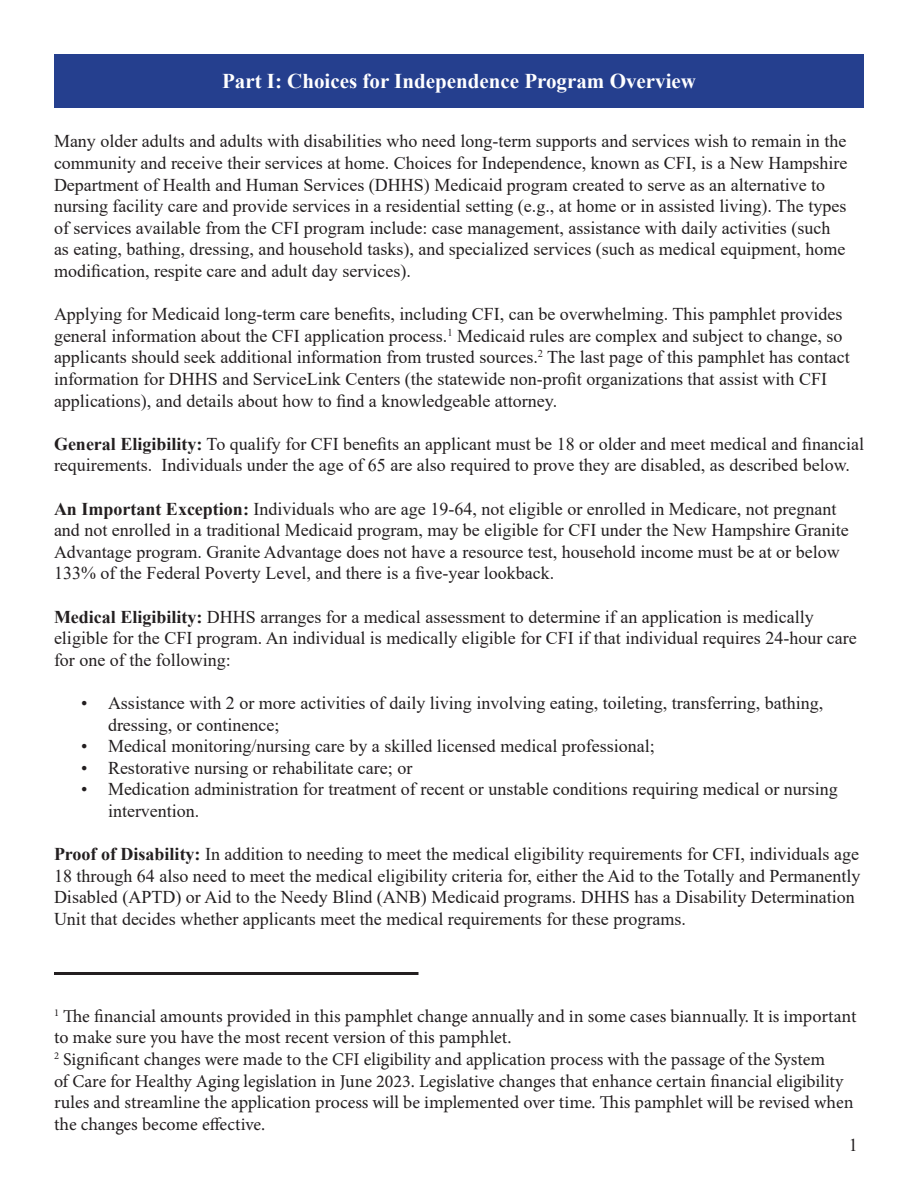
<style>
.page{position:relative;width:918px;height:1188px;background:#fff}
.page>*{position:absolute;margin:0;border:0;box-sizing:border-box;transform-origin:0 0}
.t1{font:700 21px "Times New Roman";color:#fff}
.t2{font:18px/21.6px "Times New Roman";color:#231f20}
.t3{font:18px/21.6px "Minion Pro";color:#231f20}
.s1{font-weight:700}
</style>
<div class="page">
<div style="left:54px;top:54px;width:810px;height:54px;background:#253f8e"></div>
<hr style="left:54px;top:972px;width:364px;height:3px;background:#231f20">
<p class="t1" style="left:222px;top:66px;width:475px">Part I: Choices for Independence Program Overview</p>
<p class="t2" style="left:54px;top:130px;width:795px">Many older adults and adults with disabilities who need long-term supports and services wish to remain in the community and receive their services at home. Choices for Independence, known as CFI, is a New Hampshire Department of Health and Human Services (DHHS) Medicaid program created to serve as an alternative to nursing facility care and provide services in a residential setting (e.g., at home or in assisted living). The types of services available from the CFI program include: case management, assistance with daily activities (such as eating, bathing, dressing, and household tasks), and specialized services (such as medical equipment, home modification, respite care and adult day services).</p>
<p class="t2" style="left:54px;top:303px;width:797px">Applying for Medicaid long-term care benefits, including CFI, can be overwhelming. This pamphlet provides general information about the CFI application process.<sup>1</sup> Medicaid rules are complex and subject to change, so applicants should seek additional information from trusted sources.<sup>2</sup> The last page of this pamphlet has contact information for DHHS and ServiceLink Centers (the statewide non-profit organizations that assist with CFI applications), and details about how to find a knowledgeable attorney.</p>
<p class="t2" style="left:54px;top:432px;width:812px"><span class="s1">General Eligibility:</span> To qualify for CFI benefits an applicant must be 18 or older and meet medical and financial requirements. Individuals under the age of 65 are also required to prove they are disabled, as described below.</p>
<p class="t2" style="left:54px;top:497px;width:796px"><span class="s1">An Important Exception:</span> Individuals who are age 19-64, not eligible or enrolled in Medicare, not pregnant and not enrolled in a traditional Medicaid program, may be eligible for CFI under the New Hampshire Granite Advantage program. Granite Advantage does not have a resource test, household income must be at or below 133% of the Federal Poverty Level, and there is a five-year lookback.</p>
<p class="t2" style="left:54px;top:605px;width:804px"><span class="s1">Medical Eligibility:</span> DHHS arranges for a medical assessment to determine if an application is medically eligible for the CFI program. An individual is medically eligible for CFI if that individual requires 24-hour care for one of the following:</p>
<p class="t2" style="left:108px;top:692px;width:717px;text-indent:-27px">• Assistance with 2 or more activities of daily living involving eating, toileting, transferring, bathing, dressing, or continence;</p>
<p class="t2" style="left:81px;top:735px;width:575px">• Medical monitoring/nursing care by a skilled licensed medical professional;</p>
<p class="t2" style="left:81px;top:756px;width:333px">• Restorative nursing or rehabilitate care; or</p>
<p class="t2" style="left:108px;top:778px;width:731px;text-indent:-27px">• Medication administration for treatment of recent or unstable conditions requiring medical or nursing intervention.</p>
<p class="t2" style="left:54px;top:843px;width:808px"><span class="s1">Proof of Disability:</span> In addition to needing to meet the medical eligibility requirements for CFI, individuals age 18 through 64 also need to meet the medical eligibility criteria for, either the Aid to the Totally and Permanently Disabled (APTD) or Aid to the Needy Blind (ANB) Medicaid programs. DHHS has a Disability Determination Unit that decides whether applicants meet the medical requirements for these programs.</p>
<p class="t3" style="left:54px;top:1005px;width:804px"><sup>1</sup> The financial amounts provided in this pamphlet change annually and in some cases biannually. It is important to make sure you have the most recent version of this pamphlet.</p>
<p class="t3" style="left:54px;top:1049px;width:801px"><sup>2</sup> Significant changes were made to the CFI eligibility and application process with the passage of the System<br>of Care for Healthy Aging legislation in June 2023. Legislative changes that enhance certain financial eligibility rules and streamline the application process will be implemented over time. This pamphlet will be revised when the changes become effective.</p>
<p class="t2" style="left:849px;top:1134px;width:10px">1</p>
</div>
